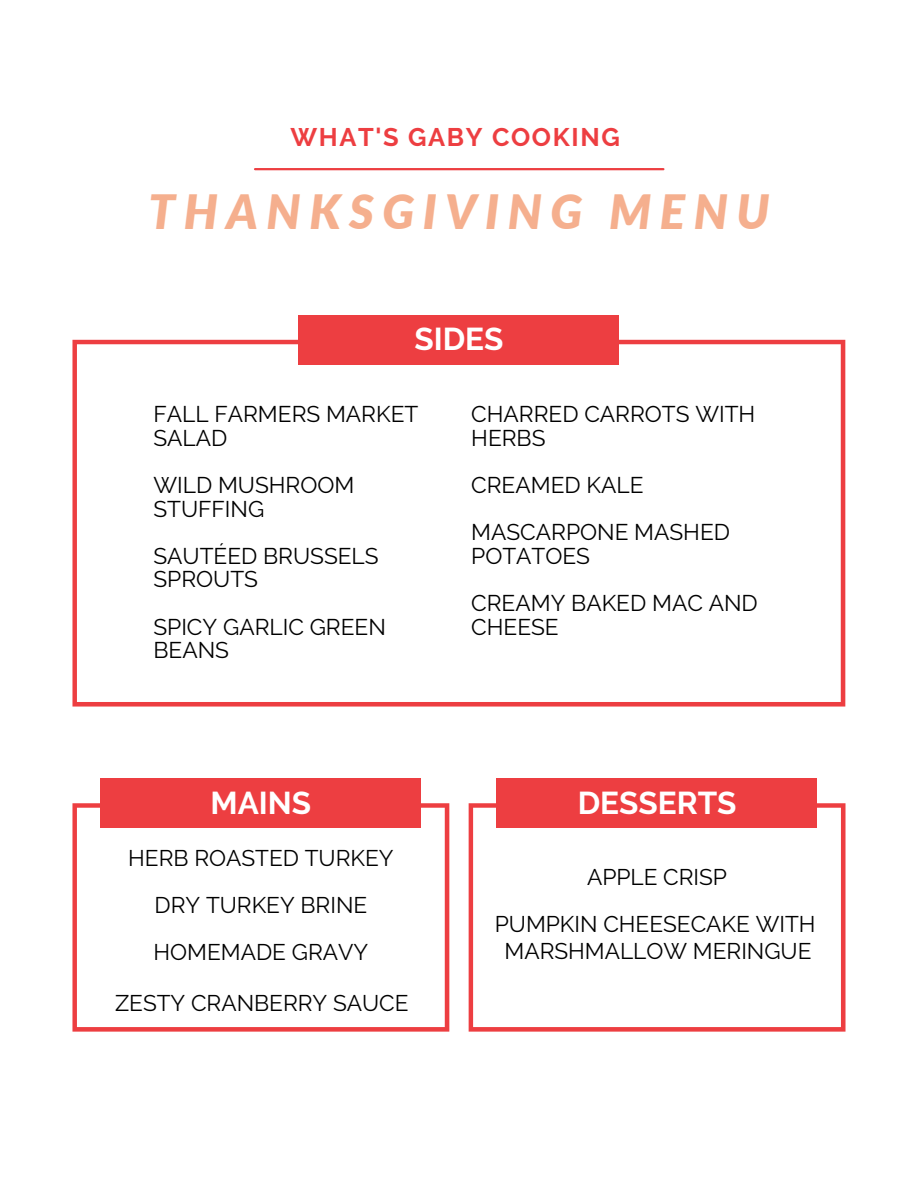
<style>
.page{position:relative;width:918px;height:1188px;background:#fff}
.page>*{position:absolute;margin:0;border:0;box-sizing:border-box;transform-origin:0 0}
.t1{font:italic 900 47.25px "Lato";letter-spacing:.18em;color:#f5af8e}
.t2{font:700 31.5px "Raleway";color:#fff}
.t3{font:700 25.5px "Raleway";letter-spacing:.065em;color:#ed3e41}
.t4{font:22.65px/23.7px "Raleway";color:#000}
</style>
<div class="page">
<div style="left:298px;top:315px;width:321px;height:50px;background:#ed3e41"></div>
<svg style="left:72px;top:340px;width:773px;height:367px"></svg>
<svg style="left:72px;top:803px;width:377px;height:229px"></svg>
<div style="left:100px;top:778px;width:321px;height:50px;background:#ed3e41"></div>
<svg style="left:469px;top:803px;width:377px;height:229px"></svg>
<div style="left:497px;top:778px;width:320px;height:50px;background:#ed3e41"></div>
<hr style="left:255px;top:168px;width:408px;height:2px;background:#ed3e41">
<p class="t3" style="left:290px;top:122px;width:331px">WHAT'S GABY COOKING</p>
<p class="t1" style="left:149px;top:183px;width:622px">THANKSGIVING MENU</p>
<p class="t2" style="left:414px;top:321px;width:91px">SIDES</p>
<p class="t4" style="left:153px;top:402px;width:266px">FALL FARMERS MARKET<br>SALAD</p>
<p class="t4" style="left:153px;top:473px;width:202px">WILD MUSHROOM<br>STUFFING</p>
<p class="t4" style="left:153px;top:544px;width:227px">SAUTÉED BRUSSELS<br>SPROUTS</p>
<p class="t4" style="left:153px;top:615px;width:234px">SPICY GARLIC GREEN<br>BEANS</p>
<p class="t2" style="left:211px;top:784px;width:102px">MAINS</p>
<p class="t4" style="left:128px;top:846px;width:267px">HERB ROASTED TURKEY</p>
<p class="t4" style="left:155px;top:893px;width:214px">DRY TURKEY BRINE</p>
<p class="t4" style="left:154px;top:940px;width:216px">HOMEMADE GRAVY</p>
<p class="t4" style="left:115px;top:991px;width:295px">ZESTY CRANBERRY SAUCE</p>
<p class="t4" style="left:471px;top:402px;width:286px">CHARRED CARROTS WITH<br>HERBS</p>
<p class="t4" style="left:471px;top:473px;width:174px">CREAMED KALE</p>
<p class="t4" style="left:471px;top:520px;width:260px">MASCARPONE MASHED<br>POTATOES</p>
<p class="t4" style="left:471px;top:591px;width:288px">CREAMY BAKED MAC AND<br>CHEESE</p>
<p class="t2" style="left:578px;top:784px;width:160px">DESSERTS</p>
<p class="t4" style="left:587px;top:865px;width:141px">APPLE CRISP</p>
<p class="t4" style="left:495px;top:913px;width:322px">PUMPKIN CHEESECAKE WITH</p>
<p class="t4" style="left:505px;top:939px;width:309px">MARSHMALLOW MERINGUE</p>
</div>
